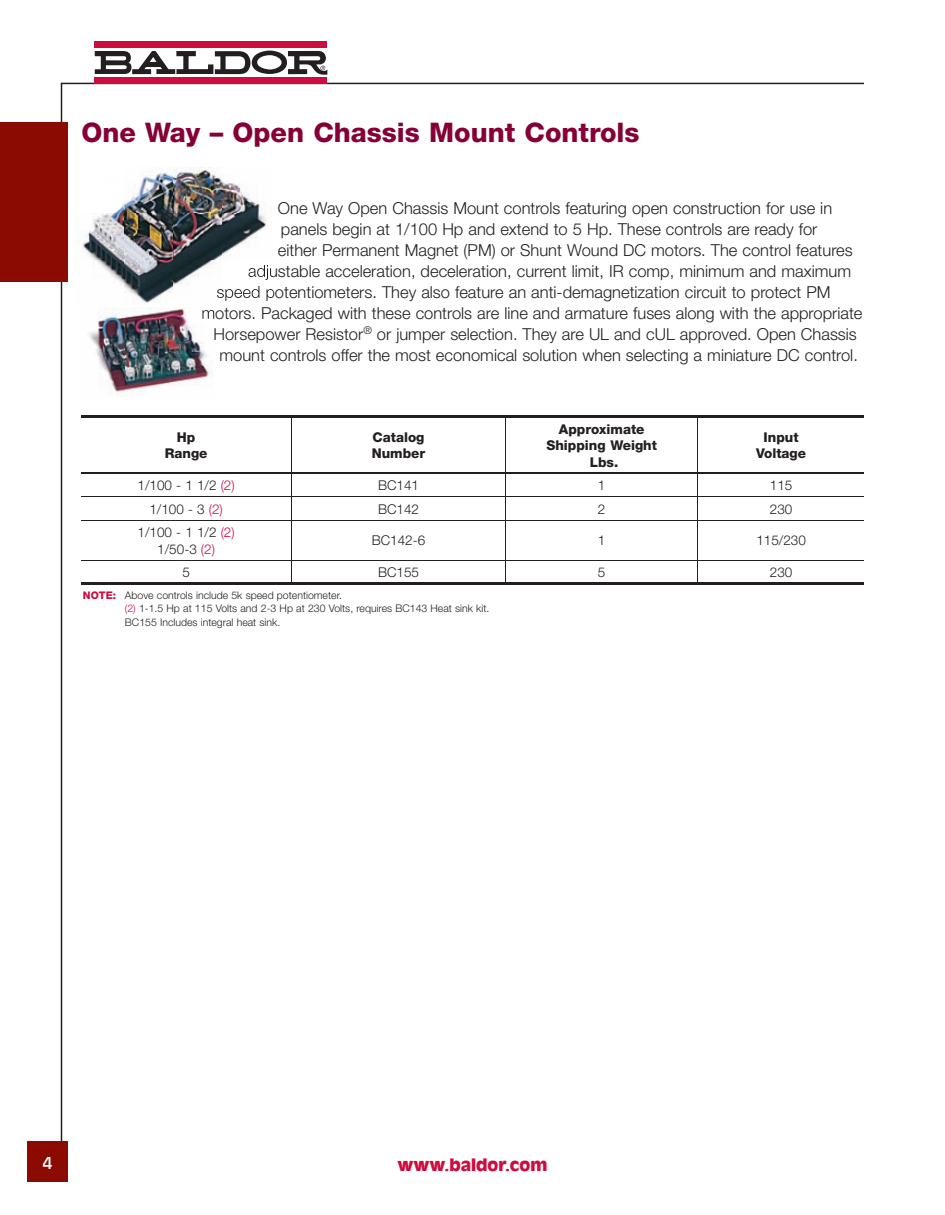
<style>
.page{position:relative;width:945px;height:1215px;background:#fff}
.page>*{position:absolute;margin:0;border:0;box-sizing:border-box;transform-origin:0 0}
.t1{font:800 27px "Helvetica Neue";color:#860037}
.t2{font:700 18px "Antique Oli T";color:#cd0d40}
.t3{font:18px "Antique Oli T";color:#fff}
.t4{font:300 16.5px "Helvetica Neue";color:#231f20}
.t5{font:300 13.5px/16.5px "Helvetica Neue";color:#231f20;text-align:center}
.t6{font:800 13.5px/16.5px "Helvetica Neue";color:#231f20;text-align:center}
.t7{font:300 10.5px/13.5px "Helvetica Neue";color:#231f20}
.s1{color:#cd0d40}
.s2{font-weight:800;color:#cd0d40}
</style>
<div class="page">
<div style="left:0;top:122px;width:68px;height:159px;background:#8b0a02"></div>
<div style="left:27px;top:1141px;width:41px;height:40px;background:#8b0a02"></div>
<div style="left:95px;top:41px;width:232px;height:7px;background:#cd0d40"></div>
<div style="left:94px;top:78px;width:233px;height:6px;background:#cd0d40"></div>
<svg style="left:95px;top:51px;width:232px;height:24px"></svg>
<hr style="left:81px;top:415px;width:210px;height:3px;background:#231f20">
<hr style="left:291px;top:415px;width:215px;height:3px;background:#231f20">
<hr style="left:506px;top:415px;width:192px;height:3px;background:#231f20">
<hr style="left:698px;top:415px;width:166px;height:3px;background:#231f20">
<hr style="left:81px;top:496px;width:210px;height:1px;background:#231f20">
<hr style="left:291px;top:496px;width:215px;height:1px;background:#231f20">
<svg style="left:291px;top:474px;width:1px;height:46px"></svg>
<hr style="left:506px;top:496px;width:192px;height:1px;background:#231f20">
<svg style="left:505px;top:474px;width:1px;height:46px"></svg>
<hr style="left:698px;top:496px;width:166px;height:1px;background:#231f20">
<svg style="left:697px;top:474px;width:1px;height:46px"></svg>
<hr style="left:81px;top:520px;width:210px;height:1px;background:#231f20">
<hr style="left:291px;top:520px;width:215px;height:1px;background:#231f20">
<hr style="left:291px;top:521px;width:1px;height:39px;background:#231f20">
<hr style="left:506px;top:520px;width:192px;height:1px;background:#231f20">
<hr style="left:505px;top:521px;width:1px;height:39px;background:#231f20">
<hr style="left:698px;top:520px;width:166px;height:1px;background:#231f20">
<hr style="left:697px;top:521px;width:1px;height:39px;background:#231f20">
<hr style="left:81px;top:560px;width:210px;height:1px;background:#231f20">
<hr style="left:291px;top:560px;width:215px;height:1px;background:#231f20">
<svg style="left:291px;top:561px;width:1px;height:21px"></svg>
<hr style="left:506px;top:560px;width:192px;height:1px;background:#231f20">
<svg style="left:505px;top:561px;width:1px;height:21px"></svg>
<hr style="left:698px;top:560px;width:166px;height:1px;background:#231f20">
<svg style="left:697px;top:561px;width:1px;height:21px"></svg>
<hr style="left:291px;top:418px;width:1px;height:54px;background:#231f20">
<hr style="left:505px;top:418px;width:1px;height:54px;background:#231f20">
<hr style="left:697px;top:418px;width:1px;height:54px;background:#231f20">
<hr style="left:81px;top:582px;width:210px;height:3px;background:#231f20">
<hr style="left:291px;top:582px;width:215px;height:3px;background:#231f20">
<hr style="left:506px;top:582px;width:192px;height:3px;background:#231f20">
<hr style="left:698px;top:582px;width:166px;height:3px;background:#231f20">
<hr style="left:81px;top:472px;width:210px;height:2px;background:#231f20">
<hr style="left:291px;top:472px;width:215px;height:2px;background:#231f20">
<hr style="left:506px;top:472px;width:192px;height:2px;background:#231f20">
<hr style="left:698px;top:472px;width:166px;height:2px;background:#231f20">
<img style="left:89px;top:307px;width:121px;height:88px">
<img style="left:202px;top:307px;width:12px;height:15px">
<img style="left:82px;top:167px;width:185px;height:136px">
<img style="left:248px;top:265px;width:24px;height:15px">
<img style="left:217px;top:286px;width:55px;height:15px">
<h1 class="t1" style="left:81px;top:117px;width:560px">One Way – Open Chassis Mount Controls</h1>
<p class="t4" style="left:278px;top:198px;width:556px">One Way Open Chassis Mount controls featuring open construction for use in</p>
<p class="t4" style="left:281px;top:219px;width:538px">panels begin at 1/100 Hp and extend to 5 Hp. These controls are ready for</p>
<p class="t4" style="left:278px;top:240px;width:576px">either Permanent Magnet (PM) or Shunt Wound DC motors. The control features</p>
<p class="t4" style="left:248px;top:261px;width:605px">adjustable acceleration, deceleration, current limit, IR comp, minimum and maximum</p>
<p class="t4" style="left:216px;top:282px;width:616px">speed potentiometers. They also feature an anti-demagnetization circuit to protect PM</p>
<p class="t4" style="left:201px;top:303px;width:663px">motors. Packaged with these controls are line and armature fuses along with the appropriate</p>
<p class="t4" style="left:213px;top:324px;width:645px">Horsepower Resistor<sup>®</sup> or jumper selection. They are UL and cUL approved. Open Chassis</p>
<p class="t4" style="left:219px;top:345px;width:640px">mount controls offer the most economical solution when selecting a miniature DC control.</p>
<p class="t6" style="left:165px;top:429px;width:44px">Hp<br>Range</p>
<p class="t6" style="left:372px;top:429px;width:55px;text-align:left">Catalog<br>Number</p>
<p class="t6" style="left:546px;top:420px;width:112px">Approximate<br>Shipping Weight<br>Lbs.</p>
<p class="t6" style="left:756px;top:429px;width:52px">Input<br>Voltage</p>
<p class="t5" style="left:138px;top:477px;width:99px">1/100 - 1 1/2 <span class="s1">(2)</span></p>
<p class="t5" style="left:378px;top:477px;width:43px">BC141</p>
<p class="t5" style="left:598px;top:477px;width:9px">1</p>
<p class="t5" style="left:770px;top:477px;width:24px">115</p>
<p class="t5" style="left:149px;top:500px;width:75px">1/100 - 3 <span class="s1">(2)</span></p>
<p class="t5" style="left:378px;top:500px;width:43px">BC142</p>
<p class="t5" style="left:598px;top:500px;width:9px">2</p>
<p class="t5" style="left:770px;top:500px;width:24px">230</p>
<p class="t5" style="left:138px;top:524px;width:99px">1/100 - 1 1/2 <span class="s1">(2)<br></span>1/50-3 <span class="s1">(2)</span></p>
<p class="t5" style="left:372px;top:532px;width:55px">BC142-6</p>
<p class="t5" style="left:598px;top:532px;width:9px">1</p>
<p class="t5" style="left:756px;top:532px;width:51px">115/230</p>
<p class="t5" style="left:182px;top:564px;width:9px">5</p>
<p class="t5" style="left:378px;top:564px;width:43px">BC155</p>
<p class="t5" style="left:598px;top:564px;width:9px">5</p>
<p class="t5" style="left:770px;top:564px;width:24px">230</p>
<p class="t7" style="left:125px;top:588px;width:366px;text-indent:-42px"><span class="s2">NOTE:</span> Above controls include 5k speed potentiometer.<br><span class="s1">(2)</span> 1-1.5 Hp at 115 Volts and 2-3 Hp at 230 Volts, requires BC143 Heat sink kit.<br>BC155 Includes integral heat sink.</p>
<p class="t3" style="left:42px;top:1153px;width:12px">4</p>
<p class="t2" style="left:397px;top:1154px;width:151px">www.baldor.com</p>
</div>
